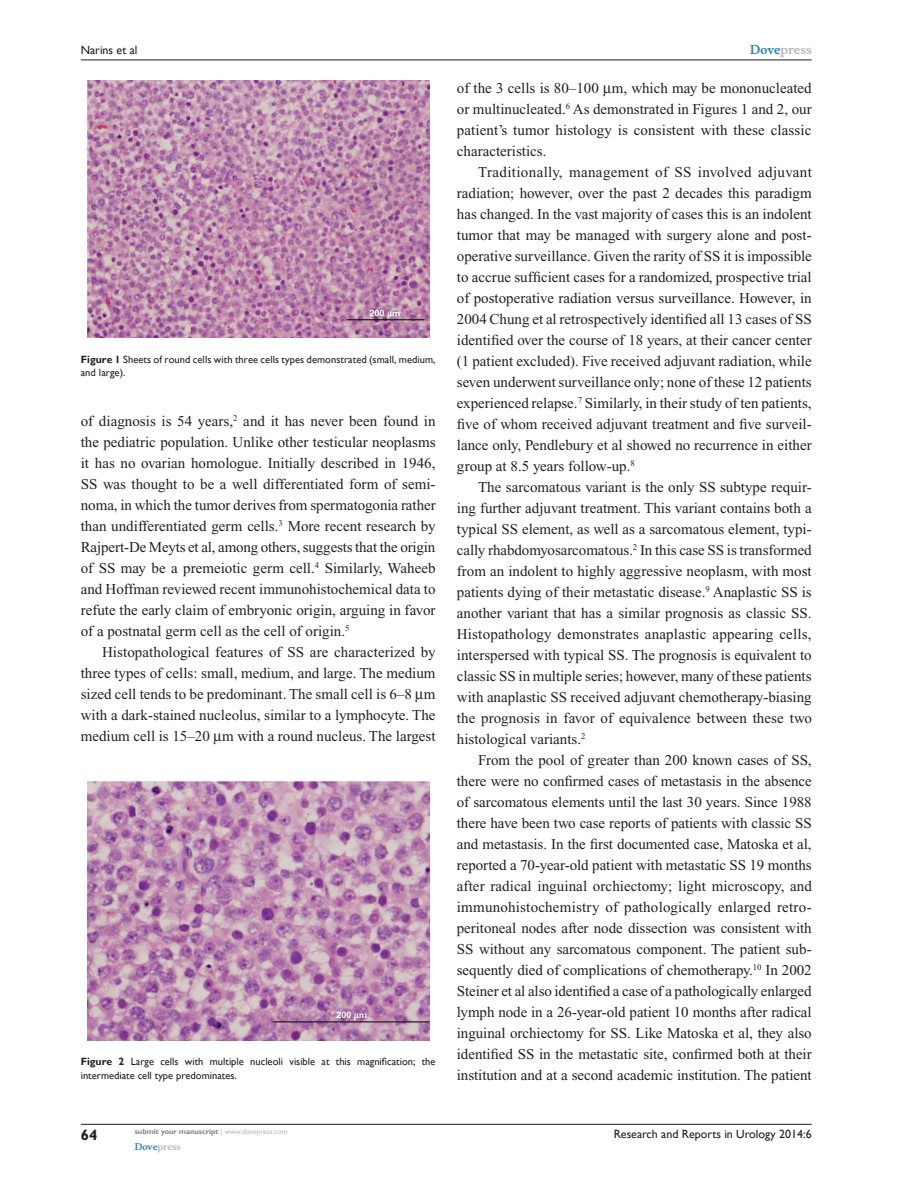
<style>
.page{position:relative;width:918px;height:1188px;background:#fff}
.page>*{position:absolute;margin:0;border:0;box-sizing:border-box;transform-origin:0 0}
.Tx{font:15px/21px "Times New Roman";color:#231f20;text-align:justify}
.TxF{font:15px/21px "Times New Roman";color:#231f20;text-align:justify}
.RunFolio-V{font:700 15px "Gill Sans";color:#231f20}
.RunF-V{font:12px "Gill Sans";color:#231f20}
.RunH-V{font:12px "Gill Sans";color:#231f20}
.RunH-Brand-V{font:700 12px "Musee";color:#b8b9bc}
.FC{font:10.5px/13.5px "Gill Sans";color:#231f20}
.RunF-Brand-V{font:700 9px "Musee";color:#b8b9bc}
.RunF-SubmityourMS-V{font:700 7.5px "Gill Sans";color:#808285}
.s1{font-weight:700}
.s2{font-weight:400;color:#b8b9bc}
.s3{color:#3485ae}
</style>
<div class="page">
<hr style="left:81px;top:1124px;width:731px;height:1px;background:#231f20">
<hr style="left:81px;top:60px;width:731px;height:1px;background:#231f20">
<img style="left:87px;top:81px;width:342px;height:257px">
<img style="left:87px;top:782px;width:342px;height:259px">
<p class="RunH-V" style="left:81px;top:43px;width:58px">Narins et al</p>
<p class="FC" style="left:81px;top:353px;width:356px"><span class="s1">Figure 1</span> Sheets of round cells with three cells types demonstrated (small, medium, and large).</p>
<p class="TxF" style="left:81px;top:410px;width:357px">of diagnosis is 54 years,<sup>2</sup> and it has never been found in the pediatric population. Unlike other testicular neoplasms it has no ovarian homologue. Initially described in 1946, SS was thought to be a well differentiated form of semi&shy;noma, in which the tumor derives from spermatogonia rather than undifferentiated germ cells.<sup>3</sup> More recent research by Rajpert-De Meyts et al, among others, suggests that the origin of SS may be a premeiotic germ cell.<sup>4</sup> Similarly, Waheeb and Hoffman reviewed recent immunohistochemical data to refute the early claim of embryonic origin, arguing in favor of a postnatal germ cell as the cell of origin.<sup>5</sup></p>
<p class="Tx" style="left:81px;top:641px;width:356px;text-indent:21px">Histopathological features of SS are characterized by three types of cells: small, medium, and large. The medium sized cell tends to be predominant. The small cell is 6–8 m with a dark-stained nucleolus, similar to a lymphocyte. The medium cell is 15–20 m with a round nucleus. The largest</p>
<p class="FC" style="left:81px;top:1055px;width:356px"><span class="s1">Figure 2</span> Large cells with multiple nucleoli visible at this magnification; the intermediate cell type predominates.</p>
<p class="RunFolio-V" style="left:81px;top:1126px;width:18px">64</p>
<p class="RunF-SubmityourMS-V" style="left:135px;top:1127px;width:154px">submit your manuscript <span class="s2">| www.dovepress.com</span></p>
<p class="RunF-Brand-V" style="left:135px;top:1141px;width:48px"><span class="s3">Dove</span>press</p>
<p class="RunH-Brand-V" style="left:750px;top:43px;width:63px"><span class="s3">Dove</span>press</p>
<p class="Tx" style="left:457px;top:77px;width:356px">of the 3 cells is 80–100 m, which may be mononucleated or multinucleated.<sup>6</sup> As demonstrated in Figures 1 and 2, our patient’s tumor histology is consistent with these classic characteristics.</p>
<p class="Tx" style="left:457px;top:161px;width:357px;text-indent:21px">Traditionally, management of SS involved adjuvant radiation; however, over the past 2 decades this paradigm has changed. In the vast majority of cases this is an indolent tumor that may be managed with surgery alone and post&shy;operative surveillance. Given the rarity of SS it is impossible to accrue sufficient cases for a randomized, prospective trial of postoperative radiation versus surveillance. However, in 2004 Chung et al retrospectively identified all 13 cases of SS identified over the course of 18 years, at their cancer center (1 patient excluded). Five received adjuvant radiation, while seven underwent surveillance only; none of these 12 patients experienced relapse.<sup>7</sup> Similarly, in their study of ten patients, five of whom received adjuvant treatment and five surveil&shy;lance only, Pendlebury et al showed no recurrence in either group at 8.5 years follow-up.<sup>8</sup></p>
<p class="Tx" style="left:457px;top:476px;width:356px;text-indent:21px">The sarcomatous variant is the only SS subtype requir&shy;ing further adjuvant treatment. This variant contains both a typical SS element, as well as a sarcomatous element, typi&shy;cally rhabdomyosarcomatous.<sup>2</sup> In this case SS is transformed from an indolent to highly aggressive neoplasm, with most patients dying of their metastatic disease.<sup>9</sup> Anaplastic SS is another variant that has a similar prognosis as classic SS.<br>Histopathology demonstrates anaplastic appearing cells, interspersed with typical SS. The prognosis is equivalent to classic SS in multiple series; however, many of these patients with anaplastic SS received adjuvant chemotherapy-biasing the prognosis in favor of equivalence between these two histological variants.<sup>2</sup></p>
<p class="Tx" style="left:457px;top:749px;width:357px;text-indent:21px">From the pool of greater than 200 known cases of SS, there were no confirmed cases of metastasis in the absence of sarcomatous elements until the last 30 years. Since 1988 there have been two case reports of patients with classic SS and metastasis. In the first documented case, Matoska et al, reported a 70-year-old patient with metastatic SS 19 months after radical inguinal orchiectomy; light microscopy, and immunohistochemistry of pathologically enlarged retro&shy;peritoneal nodes after node dissection was consistent with SS without any sarcomatous component. The patient sub&shy;sequently died of complications of chemotherapy.<sup>10</sup> In 2002<br>Steiner et al also identified a case of a pathologically enlarged lymph node in a 26-year-old patient 10 months after radical inguinal orchiectomy for SS. Like Matoska et al, they also identified SS in the metastatic site, confirmed both at their institution and at a second academic institution. The patient</p>
<p class="RunF-V" style="left:614px;top:1127px;width:200px">Research and Reports in Urology 2014:6</p>
</div>
